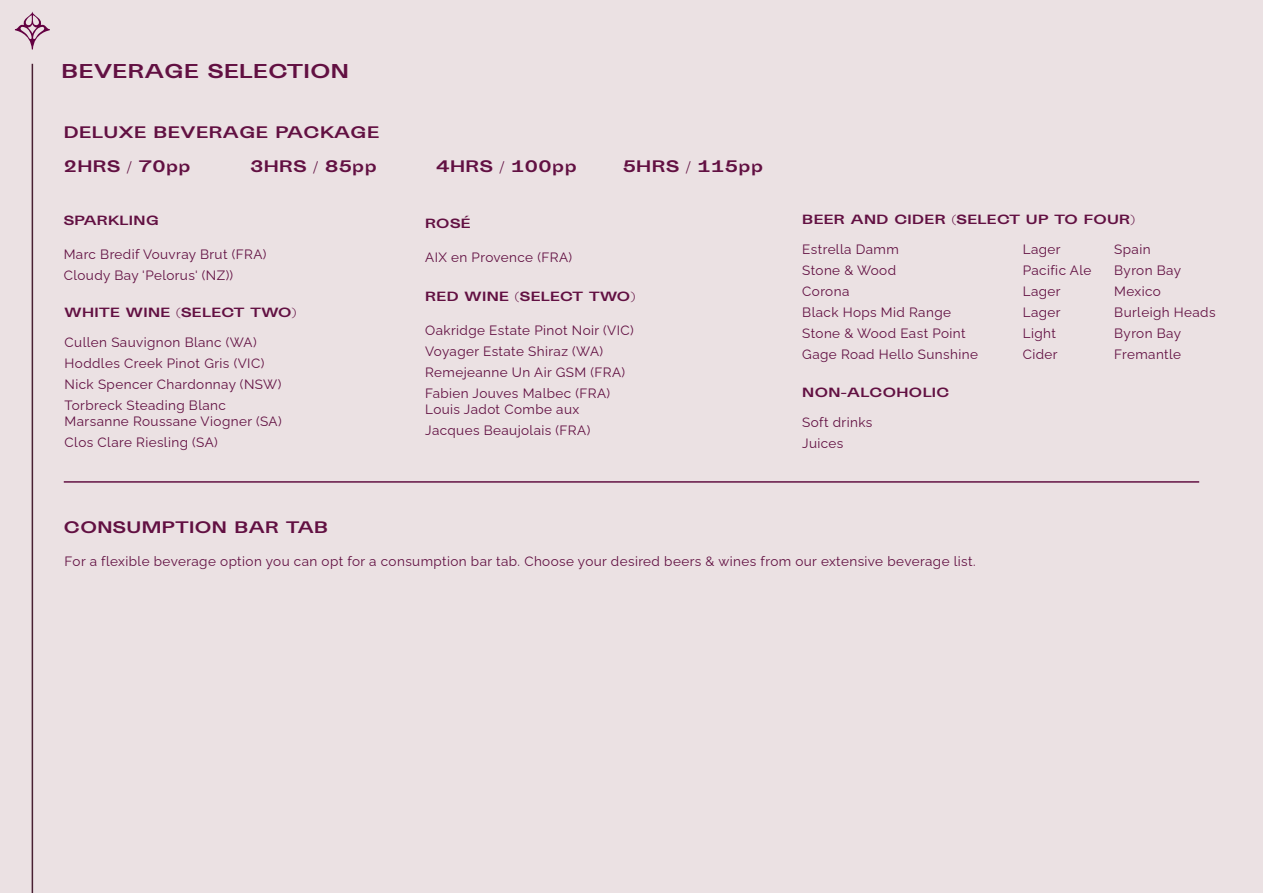
<style>
.page{position:relative;width:1263px;height:893px;background:#ebe1e3}
.page>*{position:absolute;margin:0;border:0;box-sizing:border-box;transform-origin:0 0}
.t1{font:700 18px "Sporting Grotesque";letter-spacing:.03em;color:#621042}
.t2{font:700 15px "Sporting Grotesque";letter-spacing:.03em;color:#621042}
.t3{font:13.5px/21px "Raleway";letter-spacing:.03em;color:#621042}
.t4{font:700 12px "Sporting Grotesque";letter-spacing:.03em;color:#621042}
</style>
<div class="page">
<svg style="left:15px;top:11px;width:35px;height:38px"></svg>
<hr style="left:32px;top:64px;width:1px;height:829px;background:#481f32">
<hr style="left:64px;top:481px;width:1135px;height:2px;background:#621042">
<h1 class="t1" style="left:62px;top:61px;width:289px">BEVERAGE SELECTION</h1>
<p class="t2" style="left:64px;top:124px;width:317px">DELUXE BEVERAGE PACKAGE</p>
<p class="t2" style="left:64px;top:158px;width:128px">2HRS / 70pp</p>
<p class="t2" style="left:250px;top:158px;width:128px">3HRS / 85pp</p>
<p class="t2" style="left:436px;top:158px;width:142px">4HRS / 100pp</p>
<p class="t2" style="left:623px;top:158px;width:142px">5HRS / 115pp</p>
<p class="t4" style="left:64px;top:214px;width:97px">SPARKLING</p>
<p class="t3" style="left:64px;top:242px;width:204px">Marc Bredif Vouvray Brut (FRA)<br>Cloudy Bay 'Pelorus' (NZ))</p>
<p class="t4" style="left:65px;top:306px;width:233px">WHITE WINE (SELECT TWO)</p>
<p class="t3" style="left:65px;top:330px;width:218px">Cullen Sauvignon Blanc (WA)<br>Hoddles Creek Pinot Gris (VIC)<br>Nick Spencer Chardonnay (NSW)<br>Torbreck Steading Blanc</p>
<p class="t3" style="left:65px;top:409px;width:218px">Marsanne Roussane Viogner (SA)<br>Clos Clare Riesling (SA)</p>
<p class="t2" style="left:64px;top:519px;width:266px">CONSUMPTION BAR TAB</p>
<p class="t4" style="left:425px;top:217px;width:47px">ROSÉ</p>
<p class="t3" style="left:425px;top:245px;width:148px">AIX en Provence (FRA)</p>
<p class="t4" style="left:425px;top:290px;width:211px">RED WINE (SELECT TWO)</p>
<p class="t3" style="left:425px;top:318px;width:210px">Oakridge Estate Pinot Noir (VIC)<br>Voyager Estate Shiraz (WA)<br>Remejeanne Un Air GSM (FRA)<br>Fabien Jouves Malbec (FRA)</p>
<p class="t3" style="left:425px;top:398px;width:167px">Louis Jadot Combe aux<br>Jacques Beaujolais (FRA)</p>
<p class="t4" style="left:802px;top:213px;width:334px">BEER AND CIDER (SELECT UP TO FOUR)</p>
<p class="t3" style="left:802px;top:237px;width:98px">Estrella Damm</p>
<p class="t3" style="left:1023px;top:237px;width:39px">Lager</p>
<p class="t3" style="left:1114px;top:237px;width:38px">Spain</p>
<p class="t3" style="left:802px;top:258px;width:95px">Stone &amp; Wood</p>
<p class="t3" style="left:1023px;top:258px;width:70px">Pacific Ale</p>
<p class="t3" style="left:1114px;top:258px;width:68px">Byron Bay</p>
<p class="t3" style="left:802px;top:279px;width:49px">Corona</p>
<p class="t3" style="left:1023px;top:279px;width:39px">Lager</p>
<p class="t3" style="left:1114px;top:279px;width:48px">Mexico</p>
<p class="t3" style="left:802px;top:300px;width:150px">Black Hops Mid Range</p>
<p class="t3" style="left:1023px;top:300px;width:39px">Lager</p>
<p class="t3" style="left:1114px;top:300px;width:103px">Burleigh Heads</p>
<p class="t3" style="left:802px;top:321px;width:165px">Stone &amp; Wood East Point</p>
<p class="t3" style="left:1023px;top:321px;width:35px">Light</p>
<p class="t3" style="left:1114px;top:321px;width:68px">Byron Bay</p>
<p class="t3" style="left:802px;top:342px;width:177px">Gage Road Hello Sunshine</p>
<p class="t3" style="left:1023px;top:342px;width:36px">Cider</p>
<p class="t3" style="left:1114px;top:342px;width:68px">Fremantle</p>
<p class="t4" style="left:802px;top:386px;width:149px">NON-ALCOHOLIC</p>
<p class="t3" style="left:802px;top:410px;width:72px">Soft drinks<br>Juices</p>
<p class="t3" style="left:65px;top:549px;width:912px">For a flexible beverage option you can opt for a consumption bar tab. Choose your desired beers &amp; wines from our extensive beverage list.</p>
</div>
